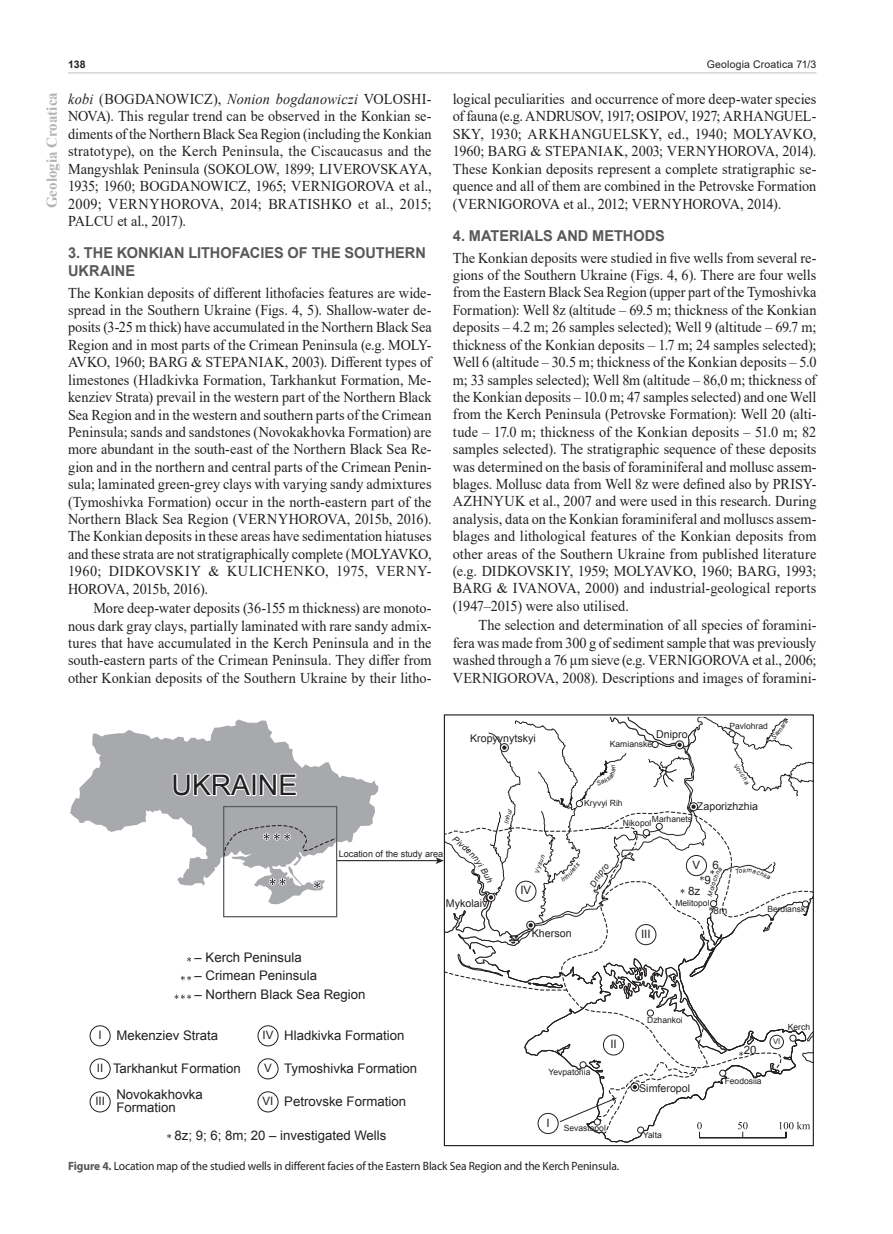
<style>
.page{position:relative;width:893px;height:1234px;background:#fff}
.page>*{position:absolute;margin:0;border:0;box-sizing:border-box;transform-origin:0 0}
.t1{font:28.2px "Arial";color:#231f20}
.t2{font:15px/17.4px "Times New Roman";color:#231f20;text-align:justify;scale:.95 1}
.t3{font:700 15px/17.5px "Arial";color:#57585a}
.t4{font:700 15px "Times New Roman";color:#b2b3b7}
.t5{font:14.85px "Arial";color:#231f20}
.t6{font:13.2px/13.2px "Arial";color:#231f20}
.t7{font:12px "Myriad Pro";letter-spacing:-.01em;color:#231f20;scale:.96 1}
.t8{font:11.55px "Arial";letter-spacing:-.005em;color:#231f20}
.t9{font:10.65px "Arial";color:#231f20}
.t10{font:10.5px "Arial";letter-spacing:.015em;color:#231f20}
.t11{font:700 10.5px "Arial";color:#231f20}
.t12{font:9.9px "Arial";color:#231f20}
.t13{font:9.15px "Arial";color:#231f20}
.t14{font:8.55px "Arial";color:#231f20}
.t15{font:7.8px "Arial";color:#231f20}
.s1{font-style:italic}
.s2{font-size:11.55px}
.s3{font-weight:700;color:#57585a}
</style>
<div class="page">
<hr style="left:68px;top:72px;width:748px;height:1px;background:#c7c8ca">
<div style="left:90px;top:1058px;width:21px;height:20px;border:1px solid #231f20;border-radius:50%"></div>
<div style="left:90px;top:1025px;width:20px;height:20px;border:1px solid #231f20;border-radius:50%"></div>
<div style="left:258px;top:1058px;width:20px;height:20px;border:1px solid #231f20;border-radius:50%"></div>
<div style="left:90px;top:1091px;width:21px;height:20px;border:1px solid #231f20;border-radius:50%"></div>
<div style="left:258px;top:1025px;width:20px;height:20px;border:1px solid #231f20;border-radius:50%"></div>
<div style="left:258px;top:1091px;width:20px;height:20px;border:1px solid #231f20;border-radius:50%"></div>
<svg style="left:70px;top:719px;width:308px;height:185px"></svg>
<svg style="left:172px;top:767px;width:126px;height:30px"></svg>
<svg style="left:267px;top:876px;width:20px;height:10px"></svg>
<svg style="left:312px;top:880px;width:10px;height:9px"></svg>
<svg style="left:225px;top:824px;width:113px;height:33px;background:#a9aaae"></svg>
<svg style="left:181px;top:976px;width:10px;height:4px"></svg>
<svg style="left:174px;top:994px;width:17px;height:4px"></svg>
<svg style="left:187px;top:957px;width:4px;height:4px"></svg>
<hr style="left:337px;top:859px;width:101px;height:2px;background:#231f20">
<div style="left:223px;top:805px;width:114px;height:112px;border:1px solid #57585a"></div>
<svg style="left:167px;top:1134px;width:4px;height:4px"></svg>
<svg style="left:436px;top:717px;width:378px;height:421px"></svg>
<p class="t11" style="left:68px;top:57px;width:19px">138</p>
<p class="t10" style="left:707px;top:57px;width:111px">Geologia Croatica 71/3</p>
<p class="t2" style="left:68px;top:90px;width:384px"><span class="s1">kobi</span> (BOGDANOWICZ), <span class="s1">Nonion bogdanowiczi</span> VOLOSHI-NOVA). This regular trend can be observed in the Konkian se&shy;diments of the Northern Black Sea Region (including the Konkian stratotype), on the Kerch Peninsula, the Ciscaucasus and the Mangyshlak Peninsula (SOKOLOW, 1899; LIVEROVSKAYA, 1935; 1960; BOGDANOWICZ, 1965; VERNIGOROVA et al., 2009; VERNYHOROVA, 2014; BRATISHKO et al., 2015; PALCU et al., 2017).</p>
<p class="t3" style="left:68px;top:244px;width:359px">3. THE KONKIAN LITHOFACIES OF THE SOUTHERN<br>UKRAINE</p>
<p class="t2" style="left:68px;top:283px;width:384px">The Konkian deposits of different lithofacies features are wide&shy;spread in the Southern Ukraine (Figs. 4, 5). Shallow-water de&shy;posits (3-25 m thick) have accumulated in the Northern Black Sea Region and in most parts of the Crimean Peninsula (e.g. MOLY-AVKO, 1960; BARG &amp; STEPANIAK, 2003). Different types of limestones (Hladkivka Formation, Tarkhankut Formation, Me&shy;kenziev Strata) prevail in the western part of the Northern Black Sea Region and in the western and southern parts of the Crimean Peninsula; sands and sandstones (Novokakhovka Formation) are more abundant in the south-east of the Northern Black Sea Re&shy;gion and in the northern and central parts of the Crimean Penin&shy;sula; laminated green-grey clays with varying sandy admixtures (Tymoshivka Formation) occur in the north-eastern part of the Northern Black Sea Region (VERNYHOROVA, 2015b, 2016).<br>The Konkian deposits in these areas have sedimentation hiatuses and these strata are not stratigraphically complete (MOLYAVKO, 1960; DIDKOVSKIY &amp; KULICHENKO, 1975, VERNY-HOROVA, 2015b, 2016).</p>
<p class="t2" style="left:68px;top:599px;width:384px;text-indent:26px">More deep-water deposits (36-155 m thickness) are monoto&shy;nous dark gray clays, partially laminated with rare sandy admix&shy;tures that have accumulated in the Kerch Peninsula and in the south-eastern parts of the Crimean Peninsula. They differ from other Konkian deposits of the Southern Ukraine by their litho-</p>
<p class="t4" style="left:41px;top:208px;width:118px;rotate:-90deg">Geologia Croatica</p>
<p class="t2" style="left:453px;top:90px;width:384px">logical peculiarities and occurrence of more deep-water species of fauna (e.g. ANDRUSOV, 1917; OSIPOV, 1927; ARHANGUEL-SKY, 1930; ARKHANGUELSKY, ed., 1940; MOLYAVKO, 1960; BARG &amp; STEPANIAK, 2003; VERNYHOROVA, 2014).<br>These Konkian deposits represent a complete stratigraphic se&shy;quence and all of them are combined in the Petrovske Formation (VERNIGOROVA et al., 2012; VERNYHOROVA, 2014).</p>
<p class="t3" style="left:453px;top:227px;width:214px">4. MATERIALS AND METHODS</p>
<p class="t2" style="left:453px;top:248px;width:384px">The Konkian deposits were studied in five wells from several re&shy;gions of the Southern Ukraine (Figs. 4, 6). There are four wells from the Eastern Black Sea Region (upper part of the Tymoshivka Formation): Well 8z (altitude – 69.5 m; thickness of the Konkian deposits – 4.2 m; 26 samples selected); Well 9 (altitude – 69.7 m; thickness of the Konkian deposits – 1.7 m; 24 samples selected); Well 6 (altitude – 30.5 m; thickness of the Konkian deposits – 5.0 m; 33 samples selected); Well 8m (altitude – 86,0 m; thickness of the Konkian deposits – 10.0 m; 47 samples selected) and one Well from the Kerch Peninsula (Petrovske Formation): Well 20 (alti&shy;tude – 17.0 m; thickness of the Konkian deposits – 51.0 m; 82 samples selected). The stratigraphic sequence of these deposits was determined on the basis of foraminiferal and mollusc assem&shy;blages. Mollusc data from Well 8z were defined also by PRISY-AZHNYUK et al., 2007 and were used in this research. During analysis, data on the Konkian foraminiferal and molluscs assem&shy;blages and lithological features of the Konkian deposits from other areas of the Southern Ukraine from published literature (e.g. DIDKOVSKIY, 1959; MOLYAVKO, 1960; BARG, 1993; BARG &amp; IVANOVA, 2000) and industrial-geological reports (1947–2015) were also utilised.</p>
<p class="t2" style="left:453px;top:616px;width:384px;text-indent:26px">The selection and determination of all species of foramini&shy;fera was made from 300 g of sediment sample that was previously washed through a 76 μm sieve (e.g. VERNIGOROVA et al., 2006; VERNIGOROVA, 2008). Descriptions and images of foramini-</p>
<p class="t5" style="left:659px;top:553px;width:126px">Fig. 4 Vernyhorova</p>
<p class="t9" style="left:470px;top:730px;width:67px">Kropyvnytskyi</p>
<p class="t9" style="left:656px;top:727px;width:33px">Dnipro</p>
<p class="t14" style="left:610px;top:738px;width:44px">Kamianske</p>
<p class="t14" style="left:729px;top:720px;width:40px">Pavlohrad</p>
<h1 class="t1" style="left:172px;top:766px;width:127px">UKRAINE</h1>
<p class="t13" style="left:339px;top:847px;width:106px">Location of the study area</p>
<p class="t9" style="left:446px;top:896px;width:43px">Mykolaiv</p>
<p class="t6" style="left:195px;top:950px;width:109px">– Kerch Peninsula</p>
<p class="t6" style="left:195px;top:968px;width:124px">– Crimean Peninsula</p>
<p class="t6" style="left:195px;top:987px;width:172px">– Northern Black Sea Region</p>
<p class="t8" style="left:99px;top:1027px;width:5px">I</p>
<p class="t8" style="left:97px;top:1060px;width:8px">II</p>
<p class="t8" style="left:95px;top:1093px;width:11px">III</p>
<p class="t6" style="left:116px;top:1028px;width:103px">Mekenziev Strata</p>
<p class="t6" style="left:263px;top:1028px;width:143px"><span class="s2">IV</span> Hladkivka Formation</p>
<p class="t6" style="left:284px;top:1061px;width:134px">Tymoshivka Formation</p>
<p class="t6" style="left:263px;top:1094px;width:145px"><span class="s2">VI</span> Petrovske Formation</p>
<p class="t6" style="left:113px;top:1061px;width:129px">Tarkhankut Formation</p>
<p class="t8" style="left:264px;top:1060px;width:9px">V</p>
<p class="t6" style="left:116px;top:1087px;width:88px">Novokakhovka<br>Formation</p>
<p class="t6" style="left:175px;top:1128px;width:213px">8z; 9; 6; 8m; 20 – investigated Wells</p>
<p class="t14" style="left:584px;top:797px;width:40px">Kryvyi Rih</p>
<p class="t9" style="left:697px;top:798px;width:63px">Zaporizhzhia</p>
<p class="t8" style="left:520px;top:882px;width:12px">IV</p>
<p class="t9" style="left:532px;top:925px;width:41px">Kherson</p>
<p class="t14" style="left:652px;top:813px;width:42px">Marhanets</p>
<p class="t14" style="left:623px;top:817px;width:30px">Nikopol</p>
<p class="t8" style="left:641px;top:925px;width:11px">III</p>
<p class="t8" style="left:693px;top:856px;width:9px">V</p>
<p class="t8" style="left:712px;top:857px;width:8px">6</p>
<p class="t12" style="left:714px;top:904px;width:15px">8m</p>
<p class="t8" style="left:704px;top:872px;width:8px">9</p>
<p class="t8" style="left:688px;top:883px;width:14px">8z</p>
<p class="t14" style="left:675px;top:897px;width:36px">Melitopol</p>
<p class="t14" style="left:767px;top:903px;width:39px">Berdiansk</p>
<p class="t14" style="left:549px;top:1066px;width:43px">Yevpatoriia</p>
<p class="t8" style="left:610px;top:1036px;width:8px">II</p>
<p class="t14" style="left:647px;top:1014px;width:37px">Dzhankoi</p>
<p class="t9" style="left:639px;top:1080px;width:53px">Simferopol</p>
<p class="t8" style="left:744px;top:1041px;width:14px">20</p>
<p class="t14" style="left:725px;top:1075px;width:39px">Feodosiia</p>
<p class="t15" style="left:773px;top:1035px;width:9px">VI</p>
<p class="t14" style="left:788px;top:1021px;width:24px">Kerch</p>
<p class="t8" style="left:546px;top:1114px;width:5px">I</p>
<p class="t14" style="left:564px;top:1121px;width:44px">Sevastopol</p>
<p class="t14" style="left:643px;top:1129px;width:20px">Yalta</p>
<p class="t7" style="left:68px;top:1157px;width:576px"><span class="s3">Figure 4.</span> Location map of the studied wells in different facies of the Eastern Black Sea Region and the Kerch Peninsula.</p>
</div>
